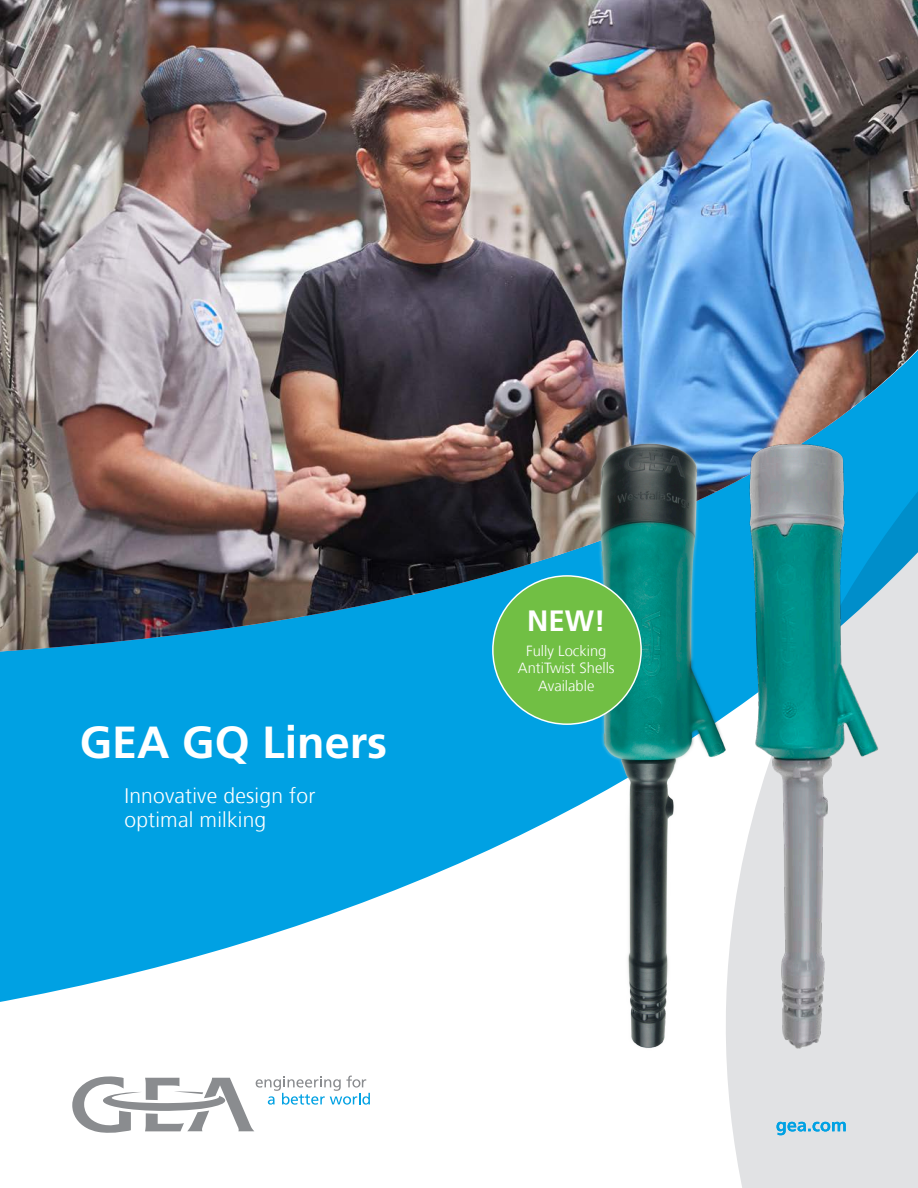
<style>
.page{position:relative;width:918px;height:1188px;background:#fff}
.page>*{position:absolute;margin:0;border:0;box-sizing:border-box;transform-origin:0 0}
.t1{font:700 45px "Frutiger LT Com";color:#fff}
.t2{font:700 29.4px "Frutiger LT Com";color:#fff}
.Subtitle{font:300 21px/24px "Frutiger";letter-spacing:.01em;color:#fff}
.t3{font:300 14.7px/17.7px "Frutiger";color:#fff;text-align:center}
</style>
<div class="page">
<div style="left:728px;top:1004px;width:190px;height:184px;background:#e1e2e4"></div>
<svg style="left:0;top:652px;width:918px;height:352px;fill:#00a1e3"></svg>
<img style="left:0;top:0;width:918px;height:651px">
<svg style="left:72px;top:1076px;width:298px;height:57px"></svg>
<svg style="left:777px;top:1122px;width:69px;height:13px"></svg>
<img style="left:578px;top:363px;width:155px;height:727px">
<div style="left:493px;top:576px;width:148px;height:148px;background:#71bf44;border-radius:50%"></div>
<img style="left:701px;top:412px;width:198px;height:663px">
<p class="t1" style="left:80px;top:716px;width:309px">GEA GQ Liners</p>
<p class="Subtitle" style="left:124px;top:784px;width:192px">Innovative design for optimal milking</p>
<p class="t2" style="left:527px;top:604px;width:80px">NEW!</p>
<p class="t3" style="left:518px;top:642px;width:98px">Fully Locking<br>AntiTwist Shells<br>Available</p>
</div>
